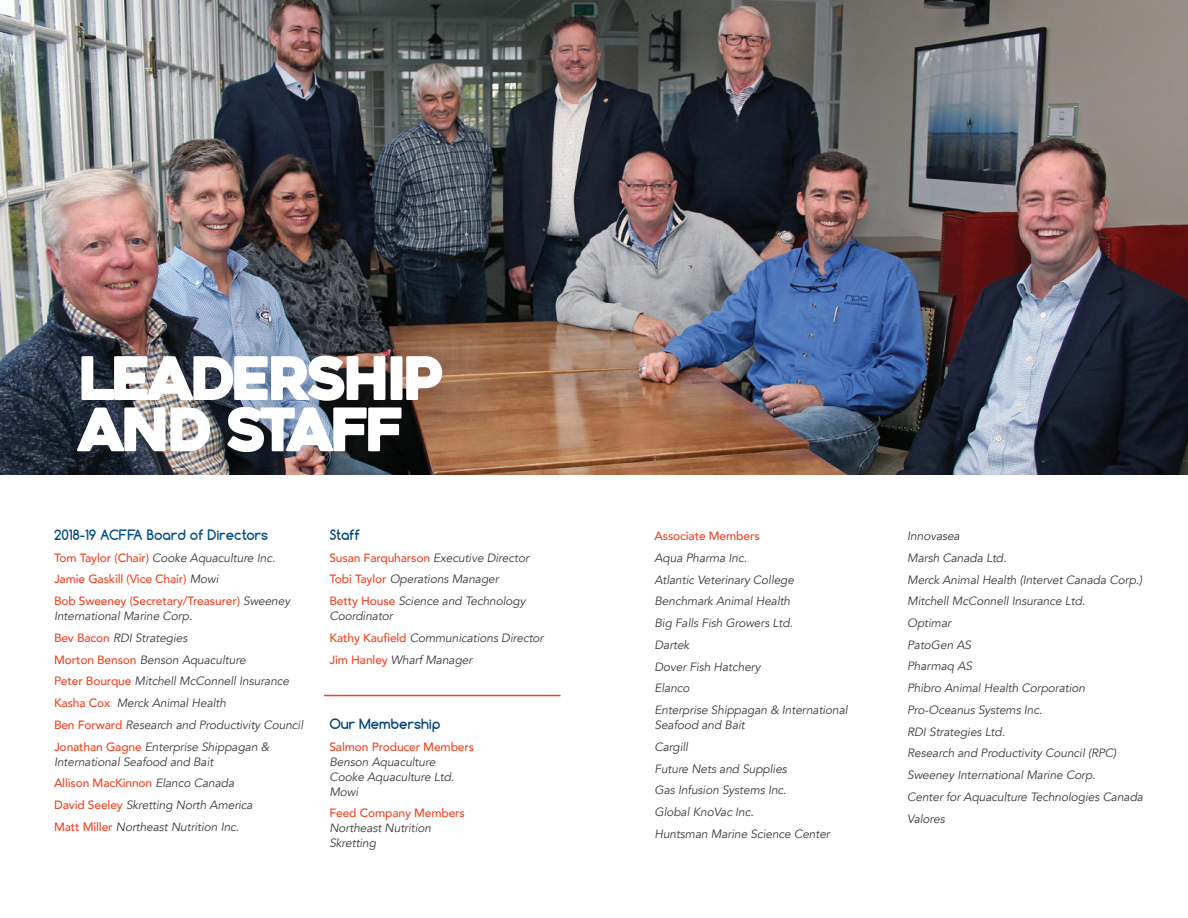
<style>
.page{position:relative;width:1188px;height:918px;background:#fff}
.page>*{position:absolute;margin:0;border:0;box-sizing:border-box;transform-origin:0 0}
.t1{font:59.85px/51.3px "Heavitas";letter-spacing:-.07em;color:#fff}
.t2{font:700 13.5px "Comfortaa";color:#024e84}
.t3{font:700 13.5px "Comfortaa";color:#00447b}
.t4{font:italic 12px/21.8px "Avenir";letter-spacing:-.01em;color:#3c3c3d}
.t5{font:500 12px/21.8px "Avenir";letter-spacing:-.01em;color:#ef4423}
.s1{font-weight:400;font-style:italic;color:#3c3c3d}
.s2{font-weight:500;font-style:normal;color:#ef4423}
</style>
<div class="page">
<img style="left:0;top:0;width:1188px;height:474px">
<hr style="left:324px;top:695px;width:237px;height:1px;background:#ef4423">
<h1 class="t1" style="left:78px;top:353px;width:367px">LEADERSHIP<br>AND STAFF</h1>
<p class="t2" style="left:54px;top:526px;width:216px">2018-19 ACFFA Board of Directors</p>
<p class="t5" style="left:54px;top:546px;width:238px">Tom Taylor (Chair) <span class="s1">Cooke Aquaculture Inc.<br></span>Jamie Gaskill (Vice Chair) <span class="s1">Mowi<br></span>Bob Sweeney (Secretary/Treasurer) <span class="s1">Sweeney</span></p>
<p class="t4" style="left:54px;top:605px;width:251px">International Marine Corp.<br><span class="s2">Bev Bacon</span> RDI Strategies<br><span class="s2">Morton Benson</span> Benson Aquaculture<br><span class="s2">Peter Bourque</span> Mitchell McConnell Insurance <span class="s2">Kasha Cox</span> Merck Animal Health<br><span class="s2">Ben Forward</span> Research and Productivity Council <span class="s2">Jonathan Gagne</span> Enterprise Shippagan &amp;</p>
<p class="t4" style="left:54px;top:751px;width:200px">International Seafood and Bait<br><span class="s2">Allison MacKinnon</span> Elanco Canada <span class="s2">David Seeley</span> Skretting North America <span class="s2">Matt Miller</span> Northeast Nutrition Inc.</p>
<p class="t3" style="left:329px;top:526px;width:32px">Staff</p>
<p class="t4" style="left:329px;top:547px;width:201px"><span class="s2">Susan Farquharson</span> Executive Director<br><span class="s2">Tobi Taylor</span> Operations Manager<br><span class="s2">Betty House</span> Science and Technology</p>
<p class="t4" style="left:329px;top:605px;width:216px">Coordinator<br><span class="s2">Kathy Kaufield</span> Communications Director<br><span class="s2">Jim Hanley</span> Wharf Manager</p>
<p class="t3" style="left:329px;top:715px;width:113px">Our Membership</p>
<p class="t5" style="left:329px;top:735px;width:146px">Salmon Producer Members</p>
<p class="t4" style="left:329px;top:754px;width:126px;line-height:15px">Benson Aquaculture<br>Cooke Aquaculture Ltd.<br>Mowi</p>
<p class="t5" style="left:329px;top:802px;width:137px">Feed Company Members</p>
<p class="t4" style="left:329px;top:821px;width:103px;line-height:15px">Northeast Nutrition<br>Skretting</p>
<p class="t5" style="left:654px;top:525px;width:107px">Associate Members</p>
<p class="t4" style="left:654px;top:547px;width:195px">Aqua Pharma Inc.<br>Atlantic Veterinary College<br>Benchmark Animal Health<br>Big Falls Fish Growers Ltd.<br>Dartek<br>Dover Fish Hatchery<br>Elanco<br>Enterprise Shippagan &amp; International</p>
<p class="t4" style="left:654px;top:714px;width:177px">Seafood and Bait<br>Cargill<br>Future Nets and Supplies<br>Gas Infusion Systems Inc.<br>Global KnoVac Inc.<br>Huntsman Marine Science Center</p>
<p class="t4" style="left:907px;top:525px;width:238px">Innovasea<br>Marsh Canada Ltd.<br>Merck Animal Health (Intervet Canada Corp.)<br>Mitchell McConnell Insurance Ltd.<br>Optimar<br>PatoGen AS<br>Pharmaq AS<br>Phibro Animal Health Corporation<br>Pro-Oceanus Systems Inc.<br>RDI Strategies Ltd.<br>Research and Productivity Council (RPC)<br>Sweeney International Marine Corp.<br>Center for Aquaculture Technologies Canada<br>Valores</p>
</div>
